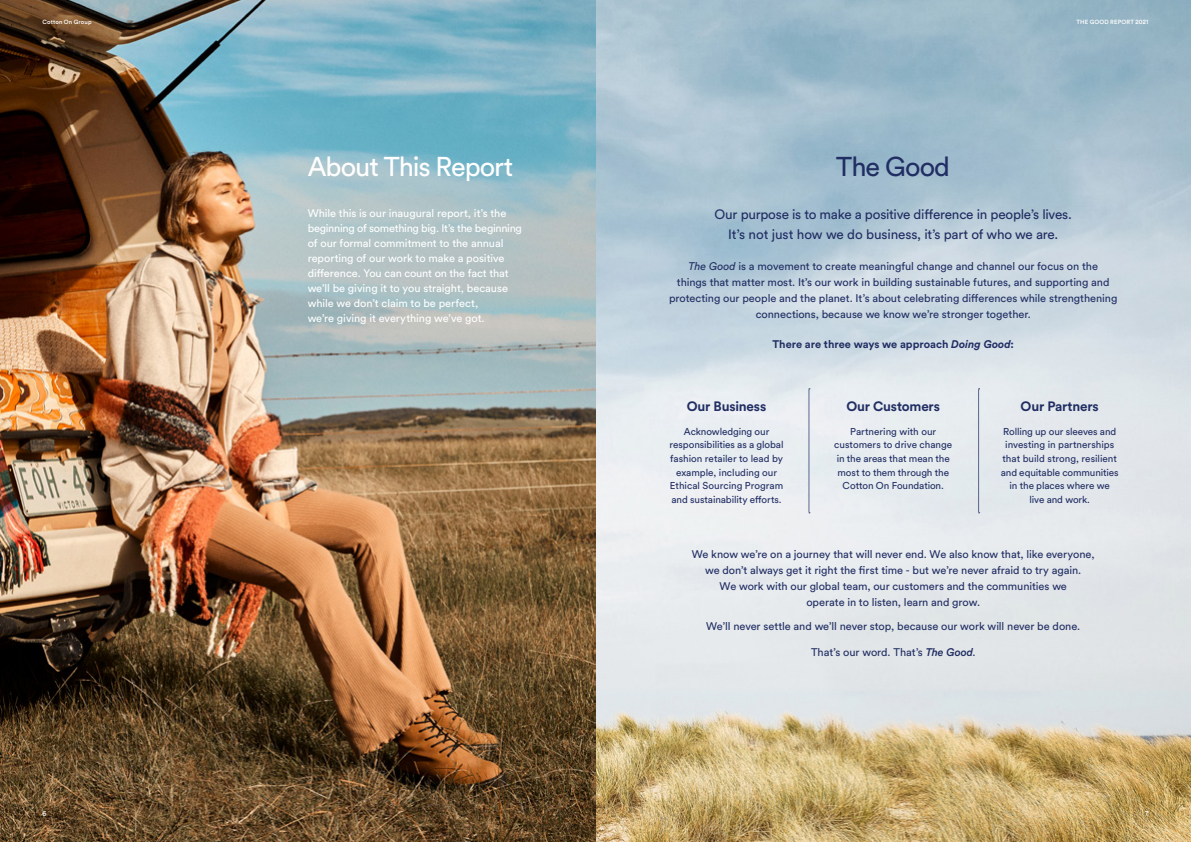
<style>
.page{position:relative;width:1191px;height:842px;background:#fff}
.page>*{position:absolute;margin:0;border:0;box-sizing:border-box;transform-origin:0 0}
.t1{font:500 27px "Circular CO";letter-spacing:-.035em;color:#fff}
.t2{font:500 27px "Circular CO";letter-spacing:-.03em;color:#212e63}
.t3{font:13.5px/20px "Circular Pro";letter-spacing:-.015em;color:#212e63;text-align:center}
.t4{font:700 13.5px "Circular Pro";letter-spacing:-.015em;color:#212e63}
.t5{font:11px/16px "Circular Pro";letter-spacing:-.005em;color:#212e63;text-align:center}
.t6{font:11px/15px "Circular Pro";letter-spacing:-.005em;color:#fff}
.t7{font:700 11px "Circular Pro";color:#212e63}
.t8{font:9.9px/13.7px "Circular Pro";letter-spacing:-.005em;color:#212e63;text-align:center}
.t9{font:500 7px "Circular CO";color:#fff}
.t10{font:600 6px "Circular CO";letter-spacing:.025em;color:#fff}
.s1{font-style:italic}
.s2{font-weight:500;font-style:italic}
</style>
<div class="page">
<img style="left:0;top:0;width:1191px;height:842px">
<svg style="left:808px;top:389px;width:2px;height:125px"></svg>
<svg style="left:978px;top:389px;width:1px;height:125px"></svg>
<p class="t10" style="left:43px;top:19px;width:51px">Cotton On Group</p>
<p class="t10" style="left:1076px;top:19px;width:73px">THE GOOD REPORT 2021</p>
<h1 class="t1" style="left:308px;top:152px;width:207px">About This Report</h1>
<h1 class="t2" style="left:836px;top:152px;width:115px">The Good</h1>
<p class="t6" style="left:308px;top:205px;width:216px">While this is our inaugural report, it’s the beginning of something big. It’s the beginning of our formal commitment to the annual reporting of our work to make a positive difference. You can count on the fact that we’ll be giving it to you straight, because while we don’t claim to be perfect,<br>we’re giving it everything we’ve got.</p>
<p class="t3" style="left:714px;top:204px;width:359px">Our purpose is to make a positive difference in people’s lives.<br>It’s not just how we do business, it’s part of who we are.</p>
<p class="t5" style="left:669px;top:257px;width:450px"><span class="s1">The Good</span> is a movement to create meaningful change and channel our focus on the<br>things that matter most. It’s our work in building sustainable futures, and supporting and protecting our people and the planet. It’s about celebrating differences while strengthening connections, because we know we’re stronger together.</p>
<p class="t7" style="left:772px;top:337px;width:243px">There are three ways we approach <span class="s1">Doing Good</span>:</p>
<p class="t4" style="left:687px;top:397px;width:81px">Our Business</p>
<p class="t8" style="left:669px;top:424px;width:115px">Acknowledging our responsibilities as a global fashion retailer to lead by example, including our<br>Ethical Sourcing Program and sustainability efforts.</p>
<p class="t4" style="left:846px;top:397px;width:95px">Our Customers</p>
<p class="t8" style="left:834px;top:424px;width:120px">Partnering with our customers to drive change in the areas that mean the most to them through the<br>Cotton On Foundation.</p>
<p class="t4" style="left:1020px;top:397px;width:80px">Our Partners</p>
<p class="t8" style="left:1000px;top:424px;width:119px">Rolling up our sleeves and investing in partnerships that build strong, resilient and equitable communities in the places where we<br>live and work.</p>
<p class="t5" style="left:692px;top:545px;width:404px">We know we’re on a journey that will never end. We also know that, like everyone, we don’t always get it right the first time - but we’re never afraid to try again.<br>We work with our global team, our customers and the communities we<br>operate in to listen, learn and grow.</p>
<p class="t5" style="left:706px;top:618px;width:376px">We’ll never settle and we’ll never stop, because our work will never be done.</p>
<p class="t5" style="left:811px;top:643px;width:166px">That’s our word. That’s <span class="s2">The Good</span>.</p>
<p class="t9" style="left:43px;top:810px;width:6px">6</p>
<p class="t9" style="left:1145px;top:810px;width:5px">7</p>
</div>
